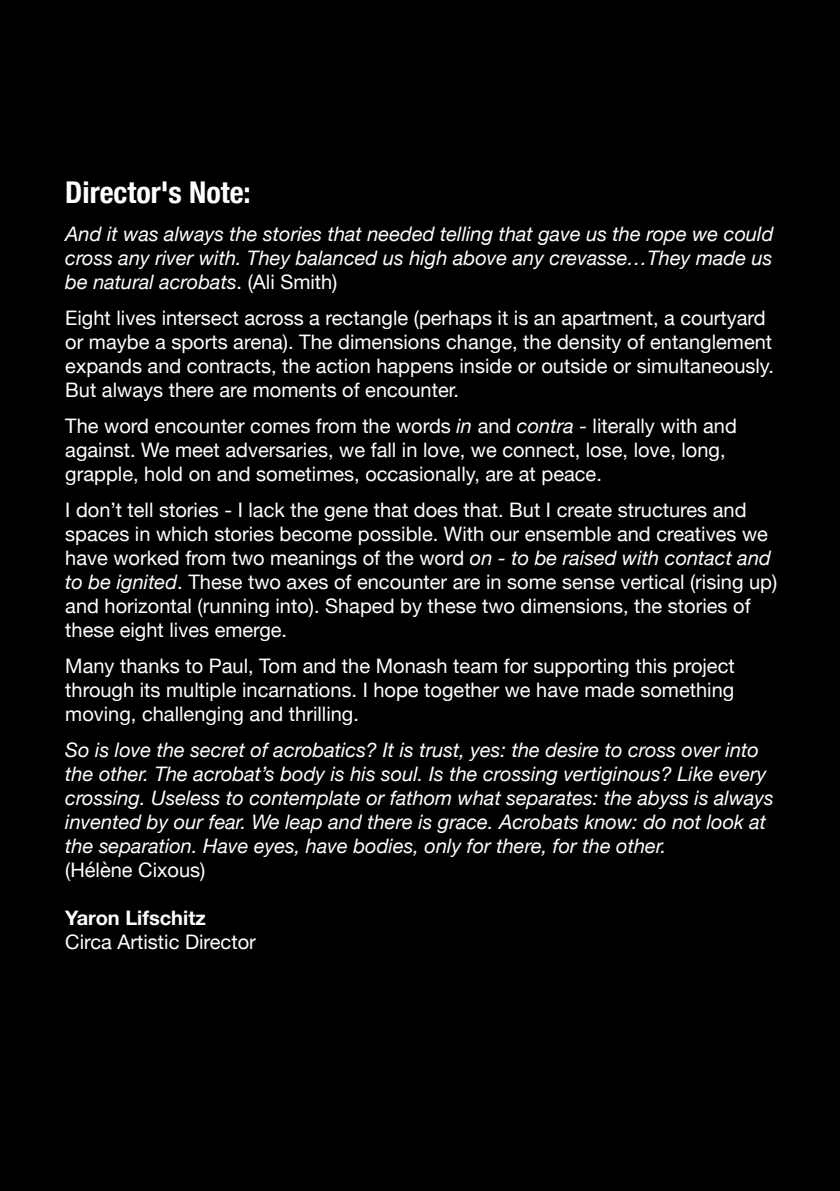
<style>
.page{position:relative;width:840px;height:1191px;background:#fff}
.page>*{position:absolute;margin:0;border:0;box-sizing:border-box;transform-origin:0 0}
.t1{font:700 condensed 30px "Helvetica Neue";color:#fff}
.t2{font:20px/24px "Helvetica Neue";color:#fff}
.t3{font:italic 20px/24px "Helvetica Neue";color:#fff;text-align:justify}
.t4{font:700 20px "Helvetica Neue";color:#fff}
.s1{font-style:normal}
.s2{font-style:italic}
</style>
<div class="page">
<div style="left:0;top:0;width:839px;height:1191px;background:#000"></div>
<h1 class="t1" style="left:65px;top:167px;width:187px">Director's Note:</h1>
<p class="t3" style="left:65px;top:223px;width:709px">And it was always the stories that needed telling that gave us the rope we could cross any river with. They balanced us high above any crevasse…They made us be natural acrobats<span class="s1">. (Ali Smith)</span></p>
<p class="t2" style="left:65px;top:307px;width:709px">Eight lives intersect across a rectangle (perhaps it is an apartment, a courtyard or maybe a sports arena). The dimensions change, the density of entanglement expands and contracts, the action happens inside or outside or simultaneously.<br>But always there are moments of encounter.</p>
<p class="t2" style="left:65px;top:415px;width:672px">The word encounter comes from the words <span class="s2">in</span> and <span class="s2">contra</span> - literally with and against. We meet adversaries, we fall in love, we connect, lose, love, long, grapple, hold on and sometimes, occasionally, are at peace.</p>
<p class="t2" style="left:65px;top:499px;width:713px">I don’t tell stories - I lack the gene that does that. But I create structures and spaces in which stories become possible. With our ensemble and creatives we have worked from two meanings of the word <span class="s2">on - to be raised with contact and to be ignited</span>. These two axes of encounter are in some sense vertical (rising up) and horizontal (running into). Shaped by these two dimensions, the stories of these eight lives emerge.</p>
<p class="t2" style="left:65px;top:655px;width:670px;text-align:justify">Many thanks to Paul, Tom and the Monash team for supporting this project through its multiple incarnations. I hope together we have made something moving, challenging and thrilling.</p>
<p class="t3" style="left:65px;top:739px;width:709px;text-align:left">So is love the secret of acrobatics? It is trust, yes: the desire to cross over into the other. The acrobat’s body is his soul. Is the crossing vertiginous? Like every crossing. Useless to contemplate or fathom what separates: the abyss is always invented by our fear. We leap and there is grace. Acrobats know: do not look at the separation. Have eyes, have bodies, only for there, for the other.</p>
<p class="t2" style="left:65px;top:859px;width:141px">(Hélène Cixous)</p>
<p class="t4" style="left:65px;top:902px;width:142px">Yaron Lifschitz</p>
<p class="t2" style="left:65px;top:931px;width:192px">Circa Artistic Director</p>
</div>
